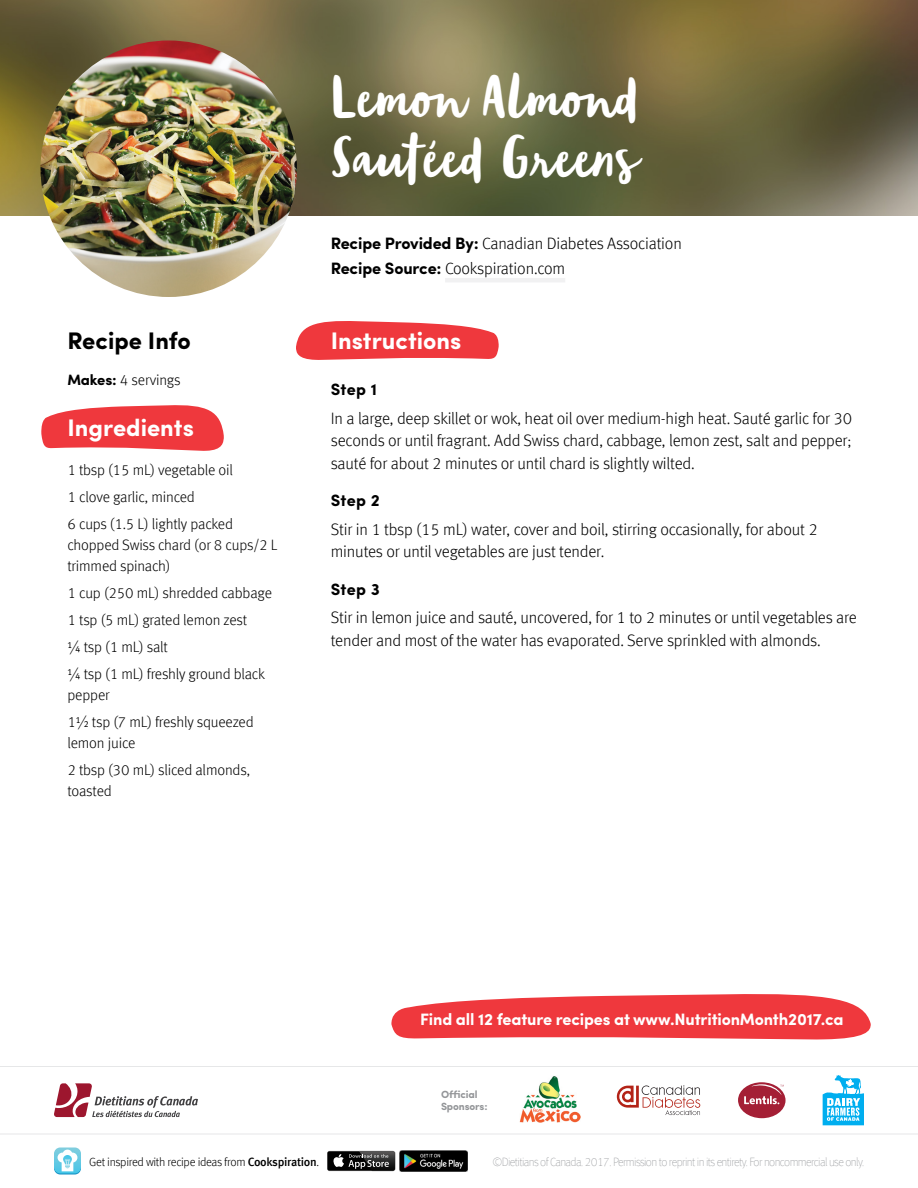
<style>
.page{position:relative;width:918px;height:1188px;background:#fff}
.page>*{position:absolute;margin:0;border:0;box-sizing:border-box;transform-origin:0 0}
.t1{font:46.5px/60px "Blog Script";color:#fff}
.t2{font:700 24px "Sofia Pro";color:#fff}
.t3{font:700 24px "Sofia Pro";color:#000}
.t4{font:300 16.5px/22.5px "Meta Offc";letter-spacing:-.01em;color:#000}
.t5{font:700 16.5px "Sofia Pro";letter-spacing:-.01em;color:#fff}
.t6{font:700 16.5px "Sofia Pro";letter-spacing:.015em;color:#000}
.t7{font:300 15px/27px "Meta Offc";letter-spacing:-.01em;color:#000}
.t8{font:100 12px "Meta Offc";letter-spacing:-.05em;color:#939598}
.t9{font:300 12px "Meta Offc";letter-spacing:-.03em;color:#000}
.t10{font:700 10.5px/12px "Sofia Pro";letter-spacing:-.01em;color:#939598}
.s1{font-family:"Sofia Pro";font-weight:700}
.s2{font-weight:500}
</style>
<div class="page">
<svg style="left:0;top:0;width:918px;height:216px;background:#706942"></svg>
<svg style="left:296px;top:321px;width:203px;height:39px;background:#f15257"></svg>
<svg style="left:41px;top:405px;width:183px;height:46px;background:#f15559"></svg>
<img style="left:41px;top:40px;width:256px;height:257px;border-radius:128px">
<hr style="left:445px;top:278px;width:120px;height:4px;background:#f1f1f2">
<hr style="left:0;top:1134px;width:918px;height:1px;background:#e6e7e8">
<hr style="left:0;top:1066px;width:918px;height:1px;background:#e6e7e8">
<svg style="left:54px;top:1083px;width:144px;height:34px"></svg>
<svg style="left:391px;top:994px;width:480px;height:45px;background:#f15155"></svg>
<img style="left:519px;top:1076px;width:62px;height:46px">
<svg style="left:617px;top:1085px;width:83px;height:30px"></svg>
<div style="left:738px;top:1082px;width:48px;height:36px;background:#a41f35;border-radius:50%"></div>
<svg style="left:744px;top:1084px;width:40px;height:20px"></svg>
<svg style="left:54px;top:1148px;width:27px;height:26px"></svg>
<div style="left:327px;top:1151px;width:68px;height:20px;background:#010101;border-radius:2px"></div>
<img style="left:359px;top:1169px;width:36px;height:2px">
<svg style="left:333px;top:1151px;width:62px;height:18px"></svg>
<img style="left:400px;top:1151px;width:68px;height:20px">
<svg style="left:823px;top:1075px;width:41px;height:50px"></svg>
<h2 class="t3" style="left:68px;top:322px;width:125px">Recipe Info</h2>
<p class="t7" style="left:68px;top:366px;width:115px"><span class="s1">Makes:</span> 4 servings</p>
<h2 class="t2" style="left:68px;top:409px;width:128px">Ingredients</h2>
<p class="t7" style="left:68px;top:456px;width:167px">1 tbsp (15 mL) vegetable oil<br>1 clove garlic, minced<br>6 cups (1.5 L) lightly packed</p>
<p class="t7" style="left:68px;top:534px;width:212px;line-height:21px">chopped Swiss chard (or 8 cups/2 L trimmed spinach)</p>
<p class="t7" style="left:68px;top:579px;width:206px">1 cup (250 mL) shredded cabbage<br>1 tsp (5 mL) grated lemon zest<br>¼ tsp (1 mL) salt<br>¼ tsp (1 mL) freshly ground black</p>
<p class="t7" style="left:68px;top:681px;width:188px">pepper<br>1½ tsp (7 mL) freshly squeezed</p>
<p class="t7" style="left:68px;top:729px;width:184px">lemon juice<br>2 tbsp (30 mL) sliced almonds,</p>
<p class="t7" style="left:68px;top:777px;width:46px">toasted</p>
<h1 class="t1" style="left:331px;top:69px;width:311px">Lemon Almond<br>Sautéed Greens</h1>
<p class="t4" style="left:331px;top:231px;width:353px;line-height:25.5px"><span class="s1">Recipe Provided By:</span> Canadian Diabetes Association<br><span class="s1">Recipe Source:</span> Cookspiration.com</p>
<h2 class="t2" style="left:331px;top:322px;width:132px">Instructions</h2>
<p class="t6" style="left:331px;top:377px;width:48px">Step 1</p>
<p class="t4" style="left:331px;top:407px;width:523px;text-align:justify">In a large, deep skillet or wok, heat oil over medium-high heat. Sauté garlic for 30 seconds or until fragrant. Add Swiss chard, cabbage, lemon zest, salt and pepper; sauté for about 2 minutes or until chard is slightly wilted.</p>
<p class="t6" style="left:331px;top:488px;width:51px">Step 2</p>
<p class="t4" style="left:331px;top:518px;width:488px">Stir in 1 tbsp (15 mL) water, cover and boil, stirring occasionally, for about 2 minutes or until vegetables are just tender.</p>
<p class="t6" style="left:331px;top:576px;width:51px">Step 3</p>
<p class="t4" style="left:331px;top:607px;width:528px">Stir in lemon juice and sauté, uncovered, for 1 to 2 minutes or until vegetables are tender and most of the water has evaporated. Serve sprinkled with almonds.</p>
<p class="t9" style="left:89px;top:1155px;width:231px">Get inspired with recipe ideas from <span class="s2">Cookspiration</span>.</p>
<p class="t5" style="left:420px;top:1006px;width:425px">Find all 12 feature recipes at www.NutritionMonth2017.ca</p>
<p class="t10" style="left:441px;top:1088px;width:48px">Official<br>Sponsors:</p>
<p class="t8" style="left:492px;top:1155px;width:373px">©Dietitians of Canada. 2017. Permission to reprint in its entirety. For noncommercial use only.</p>
</div>
